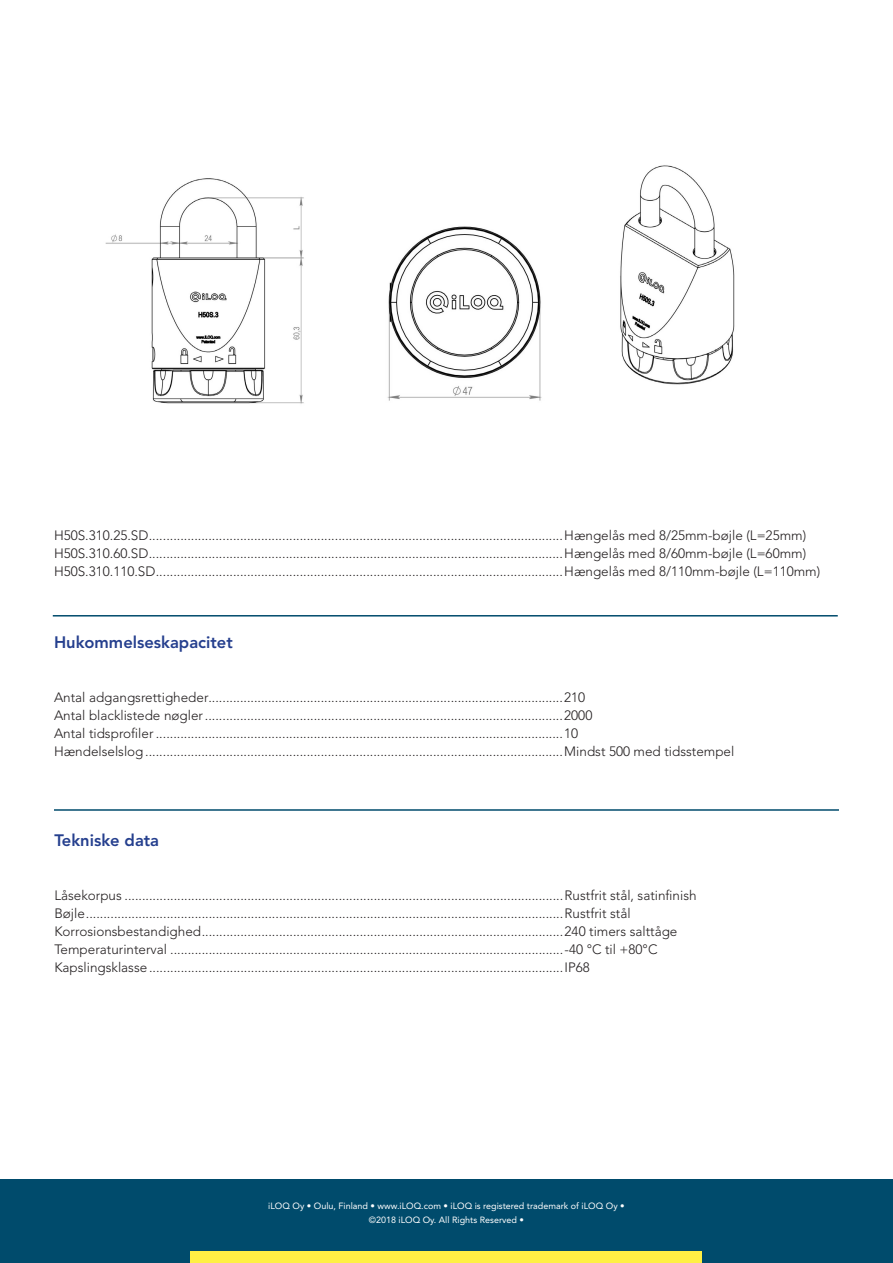
<style>
.page{position:relative;width:893px;height:1263px;background:#fff}
.page>*{position:absolute;margin:0;border:0;box-sizing:border-box;transform-origin:0 0}
.Otsikko{font:800 16.5px "Avenir LT Std";color:#253f8e}
.Taulukko{font:300 13.5px "Avenir LT Std";color:#231f20}
.t1{font:9px/13.5px "Avenir LT Std";color:#fff;text-align:center}
</style>
<div class="page">
<div style="left:0;top:1179px;width:893px;height:84px;background:#004b6c"></div>
<div style="left:191px;top:1252px;width:511px;height:11px;background:#ffef44"></div>
<img style="left:620px;top:165px;width:115px;height:220px">
<img style="left:105px;top:178px;width:199px;height:226px">
<img style="left:387px;top:226px;width:155px;height:175px">
<hr style="left:53px;top:615px;width:785px;height:1px;background:#004b6c">
<hr style="left:54px;top:809px;width:785px;height:2px;background:#004b6c">
<p class="Taulukko" style="left:54px;top:527px;width:754px">H50S.310.25.SD......................................................................................................................Hængelås med 8/25mm-bøjle (L=25mm)</p>
<p class="Taulukko" style="left:54px;top:545px;width:754px">H50S.310.60.SD......................................................................................................................Hængelås med 8/60mm-bøjle (L=60mm)</p>
<p class="Taulukko" style="left:54px;top:563px;width:768px">H50S.310.110.SD....................................................................................................................Hængelås med 8/110mm-bøjle (L=110mm)</p>
<p class="Otsikko" style="left:54px;top:633px;width:180px">Hukommelseskapacitet</p>
<p class="Taulukko" style="left:54px;top:689px;width:533px">Antal adgangsrettigheder.....................................................................................................210</p>
<p class="Taulukko" style="left:54px;top:707px;width:540px">Antal blacklistede nøgler......................................................................................................2000</p>
<p class="Taulukko" style="left:54px;top:725px;width:526px">Antal tidsprofiler ....................................................................................................................10</p>
<p class="Taulukko" style="left:54px;top:743px;width:682px">Hændelselslog.......................................................................................................................Mindst 500 med tidsstempel</p>
<p class="Otsikko" style="left:54px;top:831px;width:106px">Tekniske data</p>
<p class="Taulukko" style="left:54px;top:887px;width:644px">Låsekorpus .............................................................................................................................Rustfrit stål, satinfinish</p>
<p class="Taulukko" style="left:54px;top:905px;width:578px">Bøjle........................................................................................................................................Rustfrit stål</p>
<p class="Taulukko" style="left:54px;top:923px;width:625px">Korrosionsbestandighed.......................................................................................................240 timers salttåge</p>
<p class="Taulukko" style="left:54px;top:941px;width:605px">Temperaturinterval ................................................................................................................-40 °C til +80°C</p>
<p class="Taulukko" style="left:54px;top:959px;width:537px">Kapslingsklasse......................................................................................................................IP68</p>
<p class="t1" style="left:268px;top:1199px;width:358px">iLOQ Oy • Oulu, Finland • www.iLOQ.com • iLOQ is registered trademark of iLOQ Oy • ©2018 iLOQ Oy. All Rights Reserved •</p>
</div>
